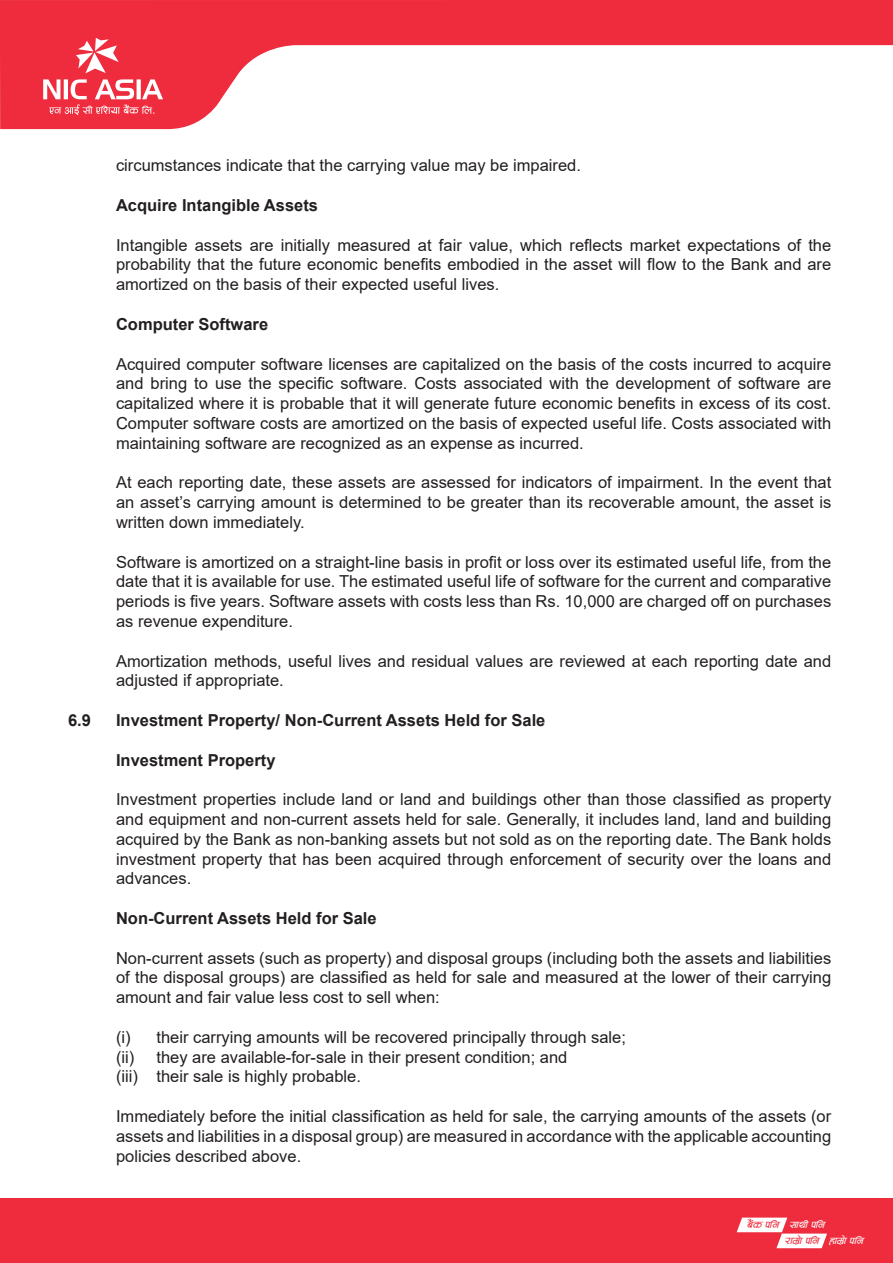
<style>
.page{position:relative;width:893px;height:1263px;background:#fff}
.page>*{position:absolute;margin:0;border:0;box-sizing:border-box;transform-origin:0 0}
.t1{font:16.5px/19.8px "Arial";color:#231f20;text-align:justify}
.t2{font:700 16.5px "Arial";color:#231f20}
.t3{font:italic 12.75px/16px "Aakriti";color:#ee2c3d}
.s1{color:#fff}
</style>
<div class="page">
<svg style="left:0;top:0;width:893px;height:129px"></svg>
<svg style="left:43px;top:38px;width:120px;height:77px"></svg>
<div style="left:0;top:1199px;width:893px;height:64px;background:#ee2c3d"></div>
<svg style="left:737px;top:1217px;width:90px;height:31px"></svg>
<p class="t1" style="left:116px;top:156px;width:466px">circumstances indicate that the carrying value may be impaired.</p>
<p class="t2" style="left:116px;top:194px;width:204px">Acquire Intangible Assets</p>
<p class="t1" style="left:116px;top:235px;width:717px">Intangible assets are initially measured at fair value, which reflects market expectations of the probability that the future economic benefits embodied in the asset will flow to the Bank and are amortized on the basis of their expected useful lives.</p>
<p class="t2" style="left:116px;top:312px;width:154px">Computer Software</p>
<p class="t1" style="left:116px;top:354px;width:717px">Acquired computer software licenses are capitalized on the basis of the costs incurred to acquire and bring to use the specific software. Costs associated with the development of software are capitalized where it is probable that it will generate future economic benefits in excess of its cost.<br>Computer software costs are amortized on the basis of expected useful life. Costs associated with maintaining software are recognized as an expense as incurred.</p>
<p class="t1" style="left:116px;top:472px;width:717px">At each reporting date, these assets are assessed for indicators of impairment. In the event that an asset’s carrying amount is determined to be greater than its recoverable amount, the asset is written down immediately.</p>
<p class="t1" style="left:116px;top:552px;width:717px">Software is amortized on a straight-line basis in profit or loss over its estimated useful life, from the date that it is available for use. The estimated useful life of software for the current and comparative periods is five years. Software assets with costs less than Rs. 10,000 are charged off on purchases as revenue expenditure.</p>
<p class="t1" style="left:116px;top:651px;width:717px">Amortization methods, useful lives and residual values are reviewed at each reporting date and adjusted if appropriate.</p>
<p class="t2" style="left:68px;top:708px;width:24px">6.9</p>
<p class="t2" style="left:116px;top:708px;width:431px">Investment Property/ Non-Current Assets Held for Sale</p>
<p class="t2" style="left:116px;top:748px;width:161px">Investment Property</p>
<p class="t1" style="left:116px;top:789px;width:717px">Investment properties include land or land and buildings other than those classified as property and equipment and non-current assets held for sale. Generally, it includes land, land and building acquired by the Bank as non-banking assets but not sold as on the reporting date. The Bank holds investment property that has been acquired through enforcement of security over the loans and advances.</p>
<p class="t2" style="left:116px;top:906px;width:262px">Non-Current Assets Held for Sale</p>
<p class="t1" style="left:116px;top:948px;width:717px">Non-current assets (such as property) and disposal groups (including both the assets and liabilities of the disposal groups) are classified as held for sale and measured at the lower of their carrying amount and fair value less cost to sell when:</p>
<p class="t1" style="left:116px;top:1027px;width:511px">(i) their carrying amounts will be recovered principally through sale;</p>
<p class="t1" style="left:116px;top:1047px;width:453px">(ii) they are available-for-sale in their present condition; and</p>
<p class="t1" style="left:116px;top:1066px;width:247px">(iii) their sale is highly probable.</p>
<p class="t1" style="left:116px;top:1106px;width:717px">Immediately before the initial classification as held for sale, the carrying amounts of the assets (or assets and liabilities in a disposal group) are measured in accordance with the applicable accounting policies described above.</p>
<p class="t3" style="left:785px;top:1216px;width:80px;text-indent:-38px">a}+s klg <span class="s1">;fyL klg<br></span>/fd|f]klg <span class="s1">xfd|f]klg</span></p>
</div>
